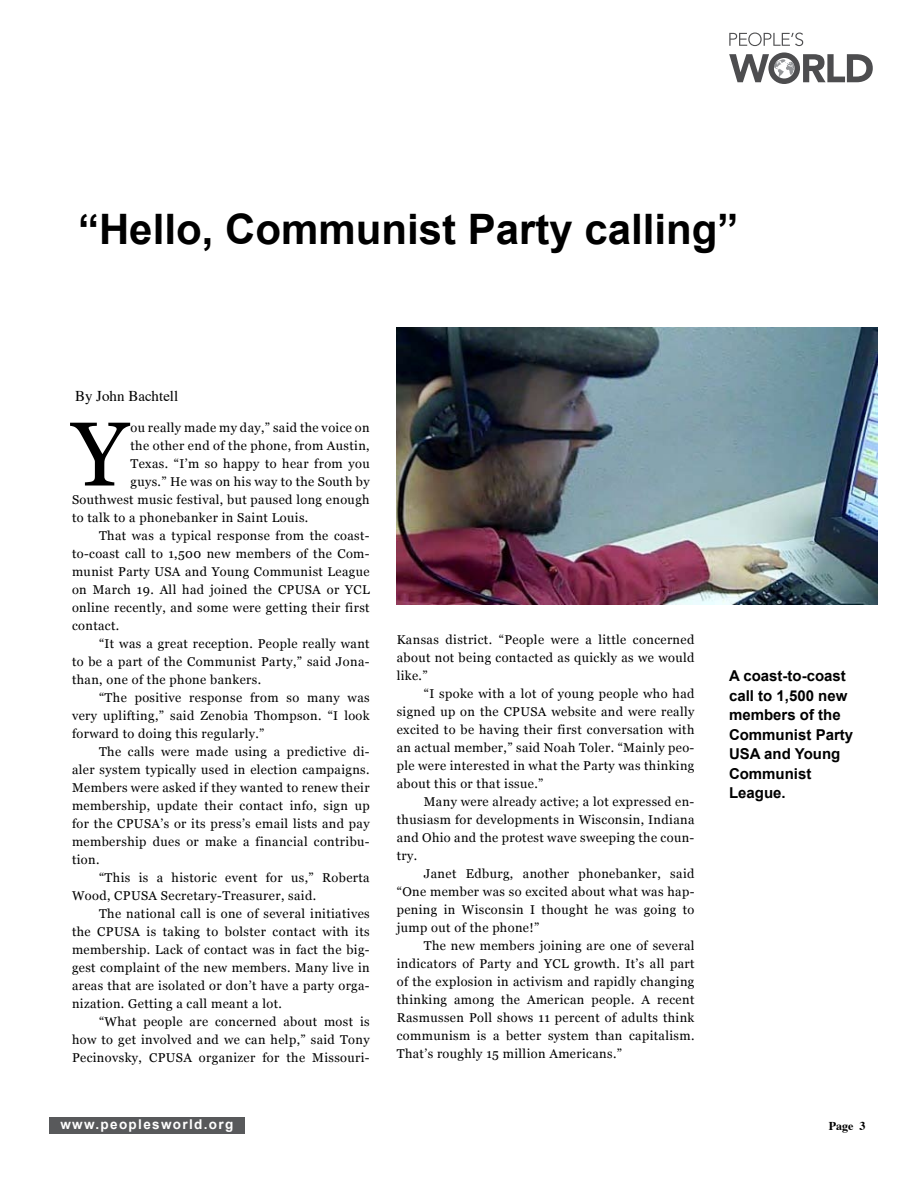
<style>
.page{position:relative;width:918px;height:1188px;background:#fff}
.page>*{position:absolute;margin:0;border:0;box-sizing:border-box;transform-origin:0 0}
.t1{font:90.75px "Georgia";color:#000}
.t2{font:700 42px "Arial";color:#000}
.t3{font:700 15px/19.5px "Arial";color:#000}
.t4{font:15px "Times";color:#000}
.t5{font:700 13.5px "Arial";letter-spacing:.1em;color:#fff}
.t6{font:12.75px/18px "Georgia";letter-spacing:.03em;color:#000;text-align:justify}
.t7{font:700 12px "Times";color:#000}
</style>
<div class="page">
<div style="left:49px;top:1118px;width:196px;height:16px;background:#58595b"></div>
<svg style="left:729px;top:33px;width:74px;height:13px"></svg>
<svg style="left:729px;top:52px;width:144px;height:32px"></svg>
<img style="left:396px;top:327px;width:481px;height:277px">
<h2 class="t2" style="left:78px;top:201px;width:662px">“Hello, Communist Party calling”</h2>
<p class="t4" style="left:75px;top:381px;width:105px">By John Bachtell</p>
<h1 class="t1" style="left:72px;top:399px;width:57px">Y</h1>
<p class="t6" style="left:131px;top:418px;width:241px">ou really made my day,” said the voice on</p>
<p class="t6" style="left:131px;top:436px;width:241px">the other end of the phone, from Austin,</p>
<p class="t6" style="left:131px;top:454px;width:241px">Texas. “I’m so happy to hear from you</p>
<p class="t6" style="left:131px;top:472px;width:241px">guys.” He was on his way to the South by</p>
<p class="t6" style="left:72px;top:490px;width:299px">Southwest music festival, but paused long enough</p>
<p class="t6" style="left:72px;top:508px;width:238px">to talk to a phonebanker in Saint Louis.</p>
<p class="t6" style="left:99px;top:526px;width:272px">That was a typical response from the coast-</p>
<p class="t6" style="left:72px;top:544px;width:299px">to-coast call to 1,500 new members of the Com-</p>
<p class="t6" style="left:72px;top:562px;width:299px">munist Party USA and Young Communist League</p>
<p class="t6" style="left:72px;top:580px;width:299px">on March 19. All had joined the CPUSA or YCL</p>
<p class="t6" style="left:72px;top:598px;width:299px">online recently, and some were getting their first</p>
<p class="t6" style="left:72px;top:616px;width:49px">contact.</p>
<p class="t6" style="left:99px;top:634px;width:272px">“It was a great reception. People really want</p>
<p class="t6" style="left:72px;top:652px;width:299px">to be a part of the Communist Party,” said Jona-</p>
<p class="t6" style="left:72px;top:670px;width:191px">than, one of the phone bankers.</p>
<p class="t6" style="left:99px;top:688px;width:272px">“The positive response from so many was</p>
<p class="t6" style="left:72px;top:706px;width:299px">very uplifting,” said Zenobia Thompson. “I look</p>
<p class="t6" style="left:72px;top:724px;width:194px">forward to doing this regularly.”</p>
<p class="t6" style="left:99px;top:742px;width:272px">The calls were made using a predictive di-</p>
<p class="t6" style="left:72px;top:760px;width:299px">aler system typically used in election campaigns.</p>
<p class="t6" style="left:72px;top:778px;width:299px">Members were asked if they wanted to renew their</p>
<p class="t6" style="left:72px;top:796px;width:299px">membership, update their contact info, sign up</p>
<p class="t6" style="left:72px;top:814px;width:299px">for the CPUSA’s or its press’s email lists and pay</p>
<p class="t6" style="left:72px;top:832px;width:299px">membership dues or make a financial contribu-</p>
<p class="t6" style="left:72px;top:850px;width:29px">tion.</p>
<p class="t6" style="left:99px;top:868px;width:272px">“This is a historic event for us,” Roberta</p>
<p class="t6" style="left:72px;top:886px;width:246px">Wood, CPUSA Secretary-Treasurer, said.</p>
<p class="t6" style="left:99px;top:904px;width:272px">The national call is one of several initiatives</p>
<p class="t6" style="left:72px;top:922px;width:299px">the CPUSA is taking to bolster contact with its</p>
<p class="t6" style="left:72px;top:940px;width:299px">membership. Lack of contact was in fact the big-</p>
<p class="t6" style="left:72px;top:958px;width:299px">gest complaint of the new members. Many live in</p>
<p class="t6" style="left:72px;top:976px;width:299px">areas that are isolated or don’t have a party orga-</p>
<p class="t6" style="left:72px;top:994px;width:211px">nization. Getting a call meant a lot.</p>
<p class="t6" style="left:99px;top:1012px;width:272px">“What people are concerned about most is</p>
<p class="t6" style="left:72px;top:1030px;width:299px">how to get involved and we can help,” said Tony</p>
<p class="t6" style="left:72px;top:1048px;width:299px">Pecinovsky, CPUSA organizer for the Missouri-</p>
<p class="t5" style="left:60px;top:1116px;width:174px">www.peoplesworld.org</p>
<p class="t6" style="left:397px;top:631px;width:299px">Kansas district. “People were a little concerned about not being contacted as quickly as we would like.”</p>
<p class="t6" style="left:397px;top:685px;width:299px;text-indent:27px">“I spoke with a lot of young people who had signed up on the CPUSA website and were really excited to be having their first conversation with an actual member,” said Noah Toler. “Mainly peo&shy;ple were interested in what the Party was thinking about this or that issue.”</p>
<p class="t6" style="left:397px;top:793px;width:299px;text-indent:27px">Many were already active; a lot expressed en&shy;thusiasm for developments in Wisconsin, Indiana and Ohio and the protest wave sweeping the coun&shy;try.</p>
<p class="t6" style="left:397px;top:865px;width:299px;text-indent:27px">Janet Edburg, another phonebanker, said “One member was so excited about what was hap&shy;pening in Wisconsin I thought he was going to jump out of the phone!”</p>
<p class="t6" style="left:397px;top:937px;width:299px;text-indent:27px">The new members joining are one of several indicators of Party and YCL growth. It’s all part of the explosion in activism and rapidly changing thinking among the American people. A recent Rasmussen Poll shows 11 percent of adults think communism is a better system than capitalism.<br>That’s roughly 15 million Americans.”</p>
<p class="t3" style="left:729px;top:667px;width:126px">A coast-to-coast call to 1,500 new members of the<br>Communist Party<br>USA and Young<br>Communist<br>League.</p>
<p class="t7" style="left:829px;top:1114px;width:38px">Page 3</p>
</div>
